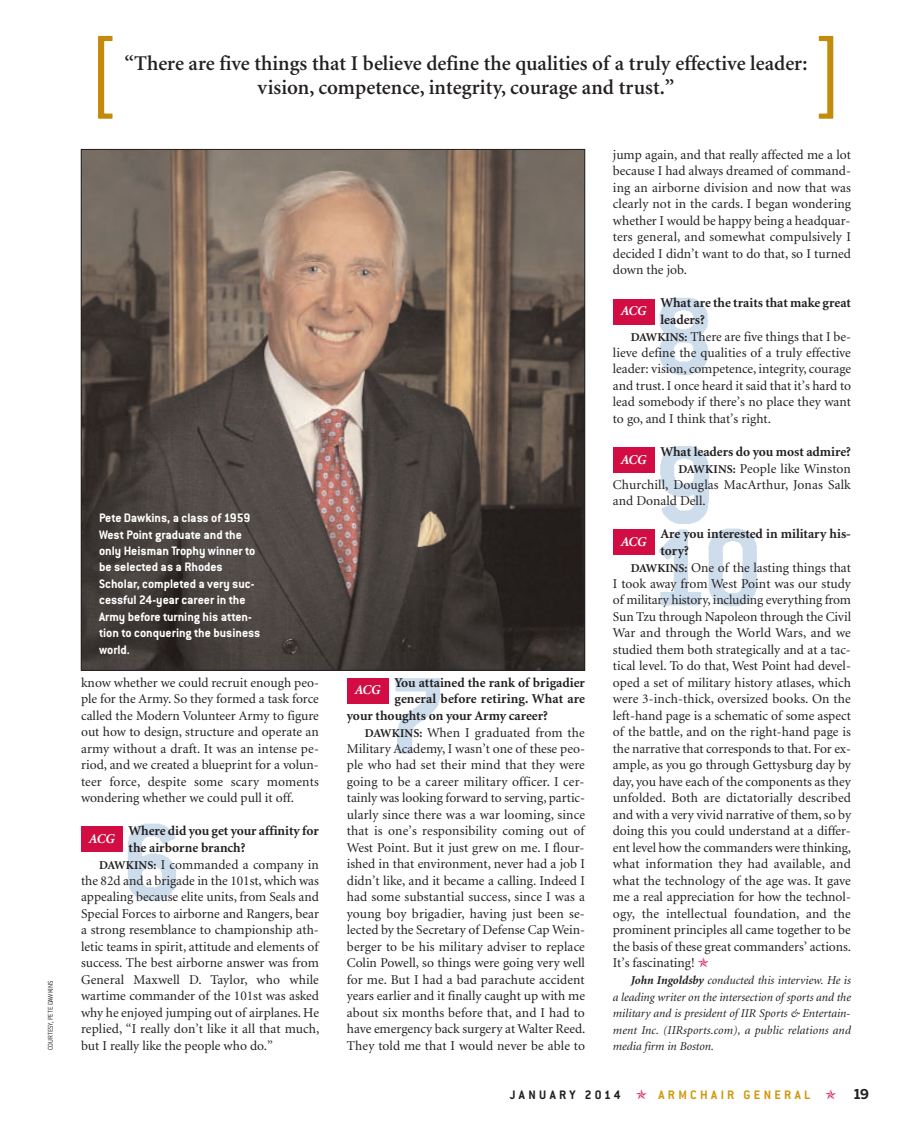
<style>
.page{position:relative;width:905px;height:1134px;background:#fff}
.page>*{position:absolute;margin:0;border:0;box-sizing:border-box;transform-origin:0 0}
.t1{font:300 90px "Conduit ITC";color:#c48a0c}
.t2{font:600 21px/24px "Minion";color:#231f20;text-align:center}
.t3{font:13.5px/16.5px "Minion";color:#231f20;text-align:justify}
.t4{font:700 13.5px "Minion";color:#231f20}
.t5{font:700 13.5px/16.5px "Conduit ITC";color:#fff}
.t6{font:700 13.5px "Conduit ITC";letter-spacing:.25em;color:#d0990c}
.t7{font:italic 700 13.5px "Minion";letter-spacing:-.035em;color:#fff}
.t8{font:700 13.5px "Benton Sans";color:#231f20}
.t9{font:italic 12px/16.5px "Minion";letter-spacing:.01em;color:#231f20;text-align:justify}
.t10{font:300 7.5px "Conduit ITC";letter-spacing:-.01em;color:#231f20}
.s1{font-weight:700;font-size:12px}
.s2{color:#d20d44}
.s3{font-weight:700}
.s4{color:#231f20}
</style>
<div class="page">
<img style="left:647px;top:528px;width:110px;height:79px">
<img style="left:647px;top:446px;width:62px;height:78px">
<img style="left:654px;top:297px;width:55px;height:78px">
<img style="left:383px;top:678px;width:57px;height:76px">
<img style="left:110px;top:823px;width:66px;height:78px">
<img style="left:83px;top:151px;width:500px;height:518px">
<div style="left:81px;top:827px;width:42px;height:25px;background:#d20d44"></div>
<div style="left:347px;top:678px;width:41px;height:25px;background:#d20d44"></div>
<div style="left:613px;top:299px;width:41px;height:26px;background:#d20d44"></div>
<div style="left:613px;top:448px;width:41px;height:25px;background:#d20d44"></div>
<div style="left:613px;top:530px;width:41px;height:25px;background:#d20d44"></div>
<p class="t10" style="left:48px;top:1050px;width:71px;rotate:-90deg">COURTESY, PETE DAWKINS</p>
<h1 class="t1" style="left:89px;top:46px;width:33px">[</h1>
<h1 class="t1" style="left:810px;top:46px;width:33px">]</h1>
<h2 class="t2" style="left:125px;top:53px;width:684px">“There are five things that I believe define the qualities of a truly effective leader: vision, competence, integrity, courage and trust.”</h2>
<p class="t5" style="left:99px;top:511px;width:163px">Pete Dawkins, a class of 1959<br>West Point graduate and the only Heisman Trophy winner to be selected as a Rhodes<br>Scholar, completed a very suc&shy;cessful 24-year career in the<br>Army before turning his atten&shy;tion to conquering the business world.</p>
<p class="t3" style="left:81px;top:676px;width:239px">know whether we could recruit enough peo&shy;ple for the Army. So they formed a task force called the Modern Volunteer Army to figure out how to design, structure and operate an army without a draft. It was an intense pe&shy;riod, and we created a blueprint for a volun&shy;teer force, despite some scary moments wondering whether we could pull it off.</p>
<p class="t4" style="left:129px;top:826px;width:192px">Where did you get your affinity for</p>
<p class="t4" style="left:129px;top:842px;width:118px">the airborne branch?</p>
<p class="t3" style="left:99px;top:857px;width:221px"><span class="s1">DAWKINS:</span> I commanded a company in</p>
<p class="t3" style="left:81px;top:874px;width:239px">the 82d and a brigade in the 101st, which was</p>
<p class="t3" style="left:81px;top:890px;width:239px">appealing because elite units, from Seals and</p>
<p class="t3" style="left:81px;top:907px;width:239px">Special Forces to airborne and Rangers, bear</p>
<p class="t3" style="left:81px;top:923px;width:239px">a strong resemblance to championship ath-</p>
<p class="t3" style="left:81px;top:939px;width:239px">letic teams in spirit, attitude and elements of</p>
<p class="t3" style="left:81px;top:956px;width:239px">success. The best airborne answer was from</p>
<p class="t3" style="left:81px;top:972px;width:239px">General Maxwell D. Taylor, who while</p>
<p class="t3" style="left:81px;top:989px;width:239px">wartime commander of the 101st was asked</p>
<p class="t3" style="left:81px;top:1005px;width:239px">why he enjoyed jumping out of airplanes. He</p>
<p class="t3" style="left:81px;top:1022px;width:240px">replied, “I really don’t like it all that much,</p>
<p class="t3" style="left:81px;top:1038px;width:193px">but I really like the people who do.”</p>
<p class="t7" style="left:89px;top:833px;width:27px">ACG</p>
<p class="t4" style="left:394px;top:677px;width:192px">You attained the rank of brigadier</p>
<p class="t4" style="left:394px;top:694px;width:192px">general before retiring. What are</p>
<p class="t4" style="left:347px;top:710px;width:202px">your thoughts on your Army career?</p>
<p class="t3" style="left:365px;top:725px;width:221px"><span class="s1">DAWKINS:</span> When I graduated from the</p>
<p class="t3" style="left:347px;top:742px;width:239px">Military Academy, I wasn’t one of these peo-</p>
<p class="t3" style="left:347px;top:758px;width:239px">ple who had set their mind that they were</p>
<p class="t3" style="left:347px;top:775px;width:239px">going to be a career military officer. I cer-</p>
<p class="t3" style="left:347px;top:791px;width:240px">tainly was looking forward to serving, partic-</p>
<p class="t3" style="left:347px;top:807px;width:240px">ularly since there was a war looming, since</p>
<p class="t3" style="left:347px;top:824px;width:239px">that is one’s responsibility coming out of</p>
<p class="t3" style="left:347px;top:840px;width:239px">West Point. But it just grew on me. I flour-</p>
<p class="t3" style="left:347px;top:857px;width:239px">ished in that environment, never had a job I</p>
<p class="t3" style="left:347px;top:873px;width:239px">didn’t like, and it became a calling. Indeed I</p>
<p class="t3" style="left:347px;top:890px;width:239px">had some substantial success, since I was a</p>
<p class="t3" style="left:347px;top:906px;width:239px">young boy brigadier, having just been se-</p>
<p class="t3" style="left:347px;top:923px;width:240px">lected by the Secretary of Defense Cap Wein-</p>
<p class="t3" style="left:347px;top:939px;width:239px">berger to be his military adviser to replace</p>
<p class="t3" style="left:347px;top:956px;width:239px">Colin Powell, so things were going very well</p>
<p class="t3" style="left:347px;top:972px;width:239px">for me. But I had a bad parachute accident</p>
<p class="t3" style="left:347px;top:989px;width:239px">years earlier and it finally caught up with me</p>
<p class="t3" style="left:347px;top:1005px;width:239px">about six months before that, and I had to</p>
<p class="t3" style="left:347px;top:1022px;width:240px">have emergency back surgery at Walter Reed.</p>
<p class="t3" style="left:347px;top:1038px;width:240px">They told me that I would never be able to</p>
<p class="t7" style="left:355px;top:684px;width:27px">ACG</p>
<p class="t3" style="left:613px;top:147px;width:240px">jump again, and that really affected me a lot because I had always dreamed of command&shy;ing an airborne division and now that was clearly not in the cards. I began wondering whether I would be happy being a headquar&shy;ters general, and somewhat compulsively I decided I didn’t want to do that, so I turned down the job.</p>
<p class="t4" style="left:660px;top:298px;width:192px">What are the traits that make great</p>
<p class="t4" style="left:660px;top:314px;width:46px">leaders?</p>
<p class="t3" style="left:631px;top:329px;width:221px"><span class="s1">DAWKINS:</span> There are five things that I be-</p>
<p class="t3" style="left:613px;top:346px;width:239px">lieve define the qualities of a truly effective</p>
<p class="t3" style="left:613px;top:362px;width:240px">leader: vision, competence, integrity, courage</p>
<p class="t3" style="left:613px;top:379px;width:240px">and trust. I once heard it said that it’s hard to</p>
<p class="t3" style="left:613px;top:395px;width:239px">lead somebody if there’s no place they want</p>
<p class="t3" style="left:613px;top:411px;width:160px">to go, and I think that’s right.</p>
<p class="t4" style="left:660px;top:446px;width:192px">What leaders do you most admire?</p>
<p class="t3" style="left:678px;top:461px;width:174px"><span class="s1">DAWKINS:</span> People like Winston</p>
<p class="t3" style="left:613px;top:478px;width:239px">Churchill, Douglas MacArthur, Jonas Salk</p>
<p class="t3" style="left:613px;top:494px;width:94px">and Donald Dell.</p>
<p class="t4" style="left:660px;top:529px;width:192px">Are you interested in military his-</p>
<p class="t4" style="left:660px;top:545px;width:30px">tory?</p>
<p class="t3" style="left:631px;top:560px;width:221px"><span class="s1">DAWKINS:</span> One of the lasting things that</p>
<p class="t3" style="left:613px;top:577px;width:239px">I took away from West Point was our study</p>
<p class="t3" style="left:613px;top:593px;width:240px">of military history, including everything from</p>
<p class="t3" style="left:613px;top:610px;width:240px">Sun Tzu through Napoleon through the Civil</p>
<p class="t3" style="left:613px;top:626px;width:239px">War and through the World Wars, and we</p>
<p class="t3" style="left:613px;top:642px;width:239px">studied them both strategically and at a tac-</p>
<p class="t3" style="left:613px;top:659px;width:239px">tical level. To do that, West Point had devel-</p>
<p class="t3" style="left:613px;top:675px;width:239px">oped a set of military history atlases, which</p>
<p class="t3" style="left:613px;top:692px;width:239px">were 3-inch-thick, oversized books. On the</p>
<p class="t3" style="left:613px;top:708px;width:239px">left-hand page is a schematic of some aspect</p>
<p class="t3" style="left:613px;top:725px;width:239px">of the battle, and on the right-hand page is</p>
<p class="t3" style="left:613px;top:741px;width:239px">the narrative that corresponds to that. For ex-</p>
<p class="t3" style="left:613px;top:758px;width:239px">ample, as you go through Gettysburg day by</p>
<p class="t3" style="left:613px;top:774px;width:239px">day, you have each of the components as they</p>
<p class="t3" style="left:613px;top:791px;width:239px">unfolded. Both are dictatorially described</p>
<p class="t3" style="left:613px;top:807px;width:240px">and with a very vivid narrative of them, so by</p>
<p class="t3" style="left:613px;top:824px;width:239px">doing this you could understand at a differ-</p>
<p class="t3" style="left:613px;top:840px;width:240px">ent level how the commanders were thinking,</p>
<p class="t3" style="left:613px;top:857px;width:239px">what information they had available, and</p>
<p class="t3" style="left:613px;top:873px;width:239px">what the technology of the age was. It gave</p>
<p class="t3" style="left:613px;top:890px;width:239px">me a real appreciation for how the technol-</p>
<p class="t3" style="left:613px;top:906px;width:239px">ogy, the intellectual foundation, and the</p>
<p class="t3" style="left:613px;top:923px;width:239px">prominent principles all came together to be</p>
<p class="t3" style="left:613px;top:939px;width:240px">the basis of these great commanders’ actions.</p>
<p class="t3" style="left:613px;top:956px;width:98px">It’s fascinating! <span class="s2">✯</span></p>
<p class="t9" style="left:613px;top:973px;width:239px;text-indent:18px"><span class="s3">John Ingoldsby</span> conducted this interview. He is a leading writer on the intersection of sports and the military and is president of IIR Sports &amp; Entertain&shy;ment Inc. (IIRsports.com), a public relations and</p>
<p class="t7" style="left:620px;top:306px;width:27px">ACG</p>
<p class="t7" style="left:620px;top:454px;width:27px">ACG</p>
<p class="t7" style="left:620px;top:536px;width:27px">ACG</p>
<p class="t9" style="left:613px;top:1039px;width:103px">media firm in Boston.</p>
<p class="t6" style="left:510px;top:1091px;width:328px"><span class="s4">JANUARY 2014</span> <span class="s2">✯</span> ARMCHAIR GENERAL <span class="s2">✯</span></p>
<p class="t8" style="left:854px;top:1087px;width:16px">19</p>
</div>
